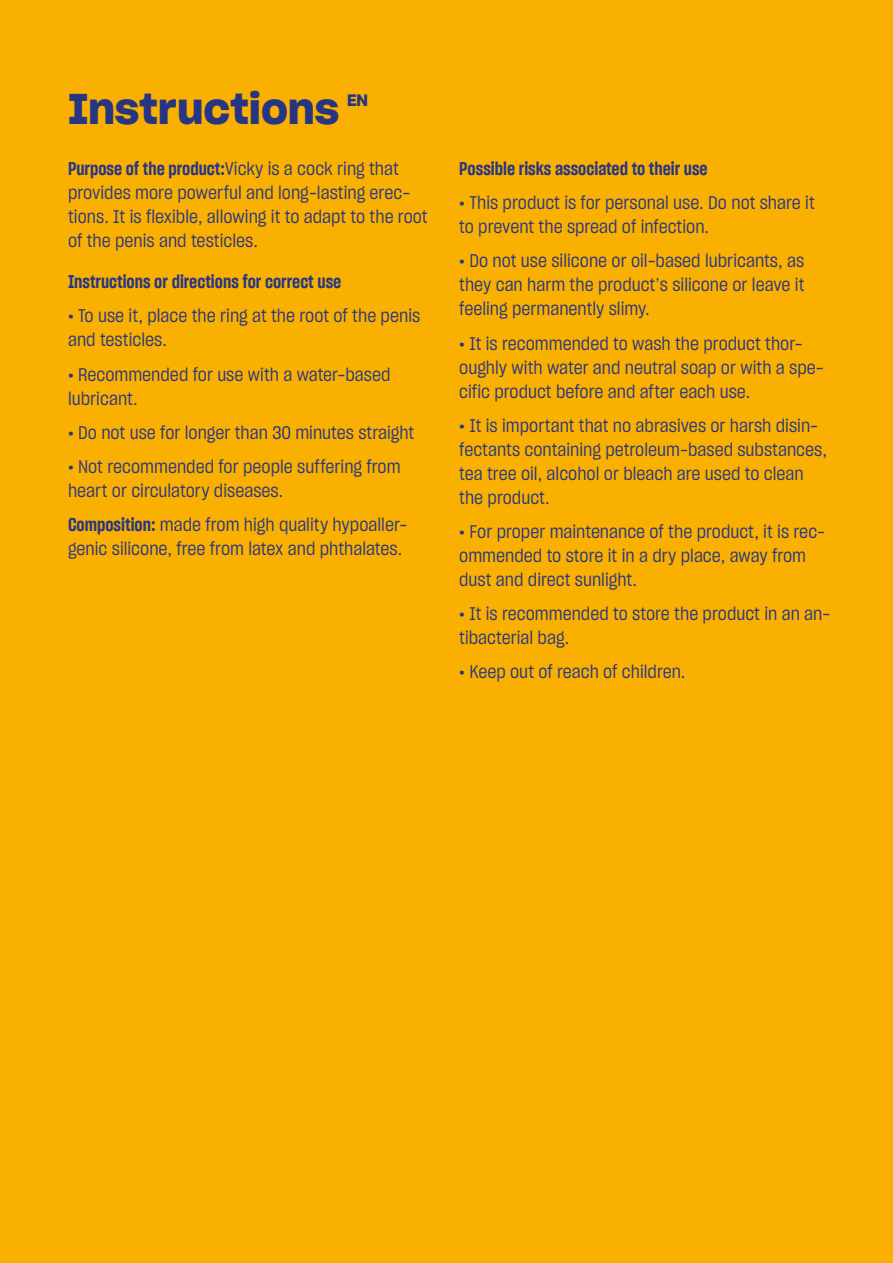
<style>
.page{position:relative;width:893px;height:1263px;background:#f9b000}
.page>*{position:absolute;margin:0;border:0;box-sizing:border-box;transform-origin:0 0}
.t1{font:42px "Sharp Grotesk Sm Bold 20";color:#283583}
.t2{font:18px/24px "Sharp Grotesk Book 16";color:#283583}
.t3{font:18px "Sharp Grotesk Sm Bold 15";color:#283583}
.t4{font:16.2px "Sharp Grotesk Sm Bold 20";color:#283583}
.s1{font-family:"Sharp Grotesk Book 16"}
.s2{font-family:"Sharp Grotesk Sm Bold 20"}
.s3{font-family:"Sharp Grotesk Sm Bold 15"}
</style>
<div class="page">
<h1 class="t1" style="left:68px;top:75px;width:273px">Instructions</h1>
<p class="t4" style="left:347px;top:87px;width:23px">EN</p>
<p class="t3" style="left:68px;top:156px;width:332px">Purpose of the product:<span class="s1">Vicky is a cock ring that</span></p>
<p class="t2" style="left:68px;top:180px;width:361px">provides more powerful and long-lasting erec&shy;tions. It is flexible, allowing it to adapt to the root of the penis and testicles.</p>
<p class="t3" style="left:68px;top:269px;width:275px">Instructions or directions for correct use</p>
<p class="t2" style="left:68px;top:304px;width:354px"><span class="s2">·</span> To use it, place the ring at the root of the penis and testicles.</p>
<p class="t2" style="left:68px;top:362px;width:324px"><span class="s2">·</span> Recommended for use with a water-based lubricant.</p>
<p class="t2" style="left:68px;top:415px;width:348px;line-height:34.2px"><span class="s2">·</span> Do not use for longer than 30 minutes straight <span class="s2">·</span> Not recommended for people suffering from</p>
<p class="t2" style="left:68px;top:473px;width:341px;line-height:34.2px">heart or circulatory diseases.<br><span class="s3">Composition:</span> made from high quality hypoaller-</p>
<p class="t2" style="left:68px;top:536px;width:336px">genic silicone, free from latex and phthalates.</p>
<p class="t3" style="left:459px;top:156px;width:250px">Possible risks associated to their use</p>
<p class="t2" style="left:459px;top:191px;width:357px"><span class="s2">·</span> This product is for personal use. Do not share it to prevent the spread of infection.</p>
<p class="t2" style="left:459px;top:249px;width:347px;text-align:justify"><span class="s2">·</span> Do not use silicone or oil-based lubricants, as they can harm the product’s silicone or leave it feeling permanently slimy.</p>
<p class="t2" style="left:459px;top:331px;width:366px"><span class="s2">·</span> It is recommended to wash the product thor&shy;oughly with water and neutral soap or with a spe&shy;cific product before and after each use.</p>
<p class="t2" style="left:459px;top:413px;width:369px"><span class="s2">·</span> It is important that no abrasives or harsh disin&shy;fectants containing petroleum-based substances, tea tree oil, alcohol or bleach are used to clean the product.</p>
<p class="t2" style="left:459px;top:519px;width:367px"><span class="s2">·</span> For proper maintenance of the product, it is rec&shy;ommended to store it in a dry place, away from dust and direct sunlight.</p>
<p class="t2" style="left:459px;top:602px;width:373px"><span class="s2">·</span> It is recommended to store the product in an an&shy;tibacterial bag.</p>
<p class="t2" style="left:459px;top:660px;width:228px"><span class="s2">·</span> Keep out of reach of children.</p>
</div>
